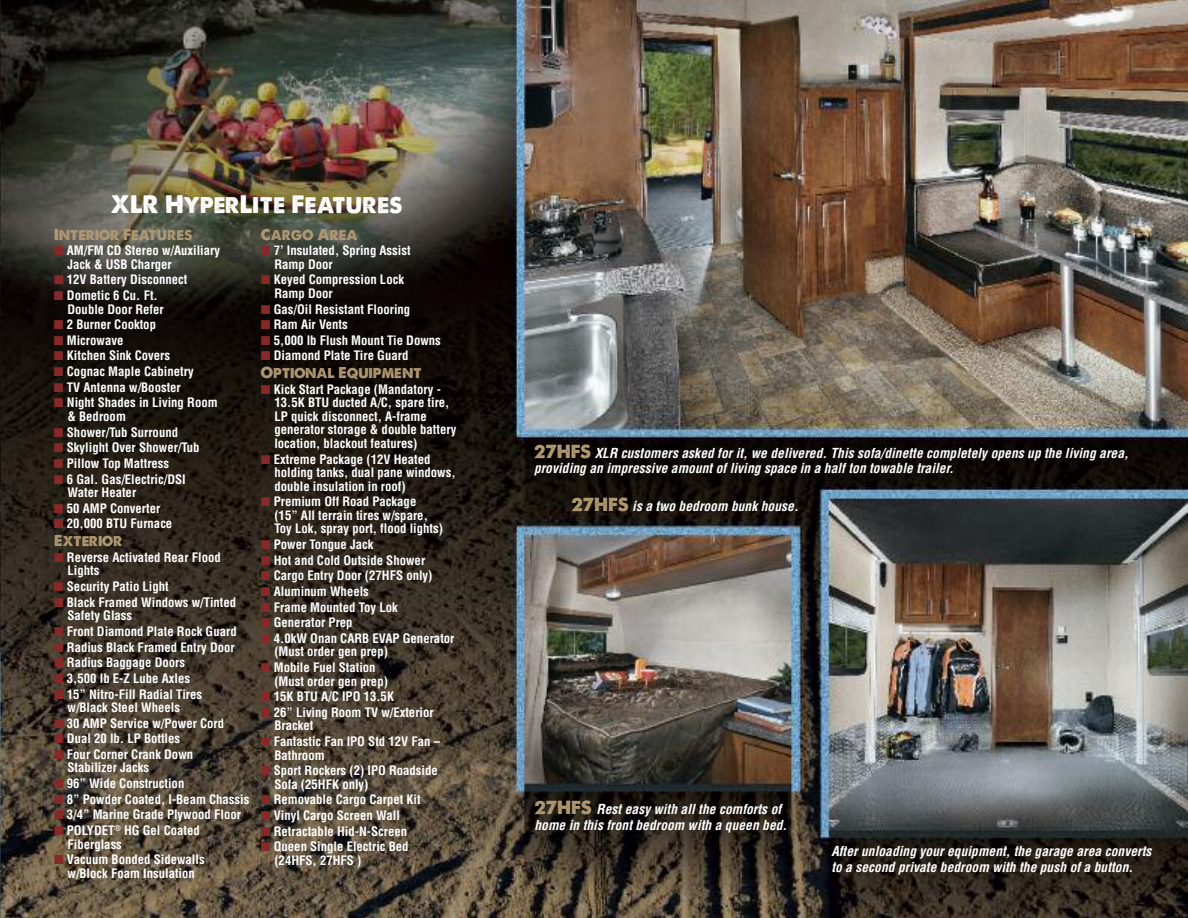
<style>
.page{position:relative;width:1188px;height:918px;background:#fff}
.page>*{position:absolute;margin:0;border:0;box-sizing:border-box;transform-origin:0 0}
.t1{font:24px "A Loveof Thunder";color:#fff}
.t2{font:15px "A Loveof Thunder";color:#b09873}
.t3{font:italic 700 condensed 13.5px/15.8px "Helvetica";letter-spacing:.005em;color:#fff}
.t4{font:700 condensed 12.75px/13.5px "Helvetica";color:#fff}
.s1{color:#852929}
.s2{font-family:"A Loveof Thunder";font-weight:400;font-style:normal;font-stretch:normal;font-size:18px;color:#b09873}
</style>
<div class="page">
<img style="left:0;top:0;width:1188px;height:918px">
<h1 class="t1" style="left:111px;top:189px;width:293px">XLR HyperLite Features</h1>
<p class="t2" style="left:54px;top:225px;width:140px">Interior Features</p>
<p class="t4" style="left:67px;top:244px;width:154px;text-indent:-13px"><span class="s1">■</span> AM/FM CD Stereo w/Auxiliary<br>Jack &amp; USB Charger</p>
<p class="t4" style="left:54px;top:273px;width:135px"><span class="s1">■</span> 12V Battery Disconnect</p>
<p class="t4" style="left:67px;top:289px;width:98px;text-indent:-13px"><span class="s1">■</span> Dometic 6 Cu. Ft.<br>Double Door Refer</p>
<p class="t4" style="left:54px;top:318px;width:104px"><span class="s1">■</span> 2 Burner Cooktop</p>
<p class="t4" style="left:54px;top:334px;width:71px"><span class="s1">■</span> Microwave</p>
<p class="t4" style="left:54px;top:349px;width:118px"><span class="s1">■</span> Kitchen Sink Covers</p>
<p class="t4" style="left:54px;top:365px;width:141px"><span class="s1">■</span> Cognac Maple Cabinetry</p>
<p class="t4" style="left:54px;top:381px;width:128px"><span class="s1">■</span> TV Antenna w/Booster</p>
<p class="t4" style="left:67px;top:396px;width:152px;text-indent:-13px"><span class="s1">■</span> Night Shades in Living Room &amp; Bedroom</p>
<p class="t4" style="left:54px;top:425px;width:126px"><span class="s1">■</span> Shower/Tub Surround</p>
<p class="t4" style="left:54px;top:441px;width:147px"><span class="s1">■</span> Skylight Over Shower/Tub</p>
<p class="t4" style="left:54px;top:457px;width:117px"><span class="s1">■</span> Pillow Top Mattress</p>
<p class="t4" style="left:67px;top:472px;width:120px;text-indent:-13px"><span class="s1">■</span> 6 Gal. Gas/Electric/DSI<br>Water Heater</p>
<p class="t4" style="left:54px;top:502px;width:108px"><span class="s1">■</span> 50 AMP Converter</p>
<p class="t4" style="left:54px;top:517px;width:120px"><span class="s1">■</span> 20,000 BTU Furnace</p>
<p class="t2" style="left:54px;top:531px;width:70px">Exterior</p>
<p class="t4" style="left:67px;top:551px;width:155px;text-indent:-13px"><span class="s1">■</span> Reverse Activated Rear Flood<br>Lights</p>
<p class="t4" style="left:54px;top:580px;width:116px"><span class="s1">■</span> Security Patio Light</p>
<p class="t4" style="left:67px;top:596px;width:170px;text-indent:-13px"><span class="s1">■</span> Black Framed Windows w/Tinted<br>Safety Glass</p>
<p class="t4" style="left:54px;top:625px;width:184px"><span class="s1">■</span> Front Diamond Plate Rock Guard</p>
<p class="t4" style="left:54px;top:640px;width:182px"><span class="s1">■</span> Radius Black Framed Entry Door</p>
<p class="t4" style="left:54px;top:656px;width:133px"><span class="s1">■</span> Radius Baggage Doors</p>
<p class="t4" style="left:54px;top:672px;width:138px"><span class="s1">■</span> 3,500 lb E-Z Lube Axles</p>
<p class="t4" style="left:67px;top:687px;width:136px;text-indent:-13px"><span class="s1">■</span> 15” Nitro-Fill Radial Tires w/Black Steel Wheels</p>
<p class="t4" style="left:54px;top:717px;width:172px"><span class="s1">■</span> 30 AMP Service w/Power Cord</p>
<p class="t4" style="left:54px;top:732px;width:128px"><span class="s1">■</span> Dual 20 lb. LP Bottles</p>
<p class="t4" style="left:67px;top:748px;width:127px;text-indent:-13px"><span class="s1">■</span> Four Corner Crank Down<br>Stabilizer Jacks</p>
<p class="t4" style="left:54px;top:777px;width:132px"><span class="s1">■</span> 96” Wide Construction</p>
<p class="t4" style="left:54px;top:793px;width:197px"><span class="s1">■</span> 8” Powder Coated, I-Beam Chassis</p>
<p class="t4" style="left:54px;top:808px;width:189px"><span class="s1">■</span> 3/4” Marine Grade Plywood Floor</p>
<p class="t4" style="left:67px;top:824px;width:134px;text-indent:-13px"><span class="s1">■</span> POLYDET<sup>®</sup> HG Gel Coated<br>Fiberglass</p>
<p class="t4" style="left:54px;top:853px;width:152px;text-align:center"><span class="s1">■</span> Vacuum Bonded Sidewalls w/Block Foam Insulation</p>
<p class="t2" style="left:261px;top:225px;width:98px">Cargo Area</p>
<p class="t4" style="left:274px;top:244px;width:138px;text-indent:-14px"><span class="s1">■</span> 7’ Insulated, Spring Assist<br>Ramp Door</p>
<p class="t4" style="left:274px;top:273px;width:131px;text-indent:-14px"><span class="s1">■</span> Keyed Compression Lock<br>Ramp Door</p>
<p class="t4" style="left:261px;top:302px;width:151px"><span class="s1">■</span> Gas/Oil Resistant Flooring</p>
<p class="t4" style="left:261px;top:318px;width:88px"><span class="s1">■</span> Ram Air Vents</p>
<p class="t4" style="left:261px;top:334px;width:182px"><span class="s1">■</span> 5,000 lb Flush Mount Tie Downs</p>
<p class="t4" style="left:261px;top:349px;width:149px"><span class="s1">■</span> Diamond Plate Tire Guard</p>
<p class="t2" style="left:261px;top:363px;width:162px">Optional Equipment</p>
<p class="t4" style="left:274px;top:383px;width:184px;text-indent:-14px"><span class="s1">■</span> Kick Start Package (Mandatory -<br>13.5K BTU ducted A/C, spare tire,<br>LP quick disconnect, A-frame generator storage &amp; double battery location, blackout features)</p>
<p class="t4" style="left:274px;top:452px;width:183px;text-indent:-13px"><span class="s1">■</span> Extreme Package (12V Heated holding tanks, dual pane windows, double insulation in roof)</p>
<p class="t4" style="left:274px;top:495px;width:170px;text-indent:-13px"><span class="s1">■</span> Premium Off Road Package (15” All terrain tires w/spare,<br>Toy Lok, spray port, flood lights)</p>
<p class="t4" style="left:261px;top:538px;width:114px"><span class="s1">■</span> Power Tongue Jack</p>
<p class="t4" style="left:261px;top:553px;width:166px"><span class="s1">■</span> Hot and Cold Outside Shower</p>
<p class="t4" style="left:261px;top:569px;width:173px"><span class="s1">■</span> Cargo Entry Door (27HFS only)</p>
<p class="t4" style="left:261px;top:585px;width:110px"><span class="s1">■</span> Aluminum Wheels</p>
<p class="t4" style="left:261px;top:600px;width:138px"><span class="s1">■</span> Frame Mounted Toy Lok</p>
<p class="t4" style="left:261px;top:616px;width:93px"><span class="s1">■</span> Generator Prep</p>
<p class="t4" style="left:274px;top:632px;width:182px;text-indent:-13px"><span class="s1">■</span> 4.0kW Onan CARB EVAP Generator (Must order gen prep)</p>
<p class="t4" style="left:274px;top:661px;width:115px;text-indent:-13px"><span class="s1">■</span> Mobile Fuel Station (Must order gen prep)</p>
<p class="t4" style="left:261px;top:690px;width:135px"><span class="s1">■</span> 15K BTU A/C IPO 13.5K</p>
<p class="t4" style="left:274px;top:706px;width:161px;text-indent:-13px"><span class="s1">■</span> 26” Living Room TV w/Exterior<br>Bracket</p>
<p class="t4" style="left:274px;top:735px;width:167px;text-indent:-13px"><span class="s1">■</span> Fantastic Fan IPO Std 12V Fan –<br>Bathroom</p>
<p class="t4" style="left:274px;top:764px;width:165px;text-indent:-13px"><span class="s1">■</span> Sport Rockers (2) IPO Roadside<br>Sofa (25HFK only)</p>
<p class="t4" style="left:261px;top:793px;width:161px"><span class="s1">■</span> Removable Cargo Carpet Kit</p>
<p class="t4" style="left:261px;top:809px;width:140px"><span class="s1">■</span> Vinyl Cargo Screen Wall</p>
<p class="t4" style="left:261px;top:825px;width:148px"><span class="s1">■</span> Retractable Hid-N-Screen</p>
<p class="t4" style="left:274px;top:840px;width:136px;text-indent:-13px"><span class="s1">■</span> Queen Single Electric Bed (24HFS, 27HFS )</p>
<p class="t3" style="left:534px;top:445px;width:596px"><span class="s2">27HFS</span> XLR customers asked for it, we delivered. This sofa/dinette completely opens up the living area, providing an impressive amount of living space in a half ton towable trailer.</p>
<p class="t3" style="left:572px;top:498px;width:229px"><span class="s2">27HFS</span> is a two bedroom bunk house.</p>
<p class="t3" style="left:534px;top:802px;width:254px"><span class="s2">27HFS</span> Rest easy with all the comforts of home in this front bedroom with a queen bed.</p>
<p class="t3" style="left:831px;top:844px;width:322px">After unloading your equipment, the garage area converts to a second private bedroom with the push of a button.</p>
</div>
